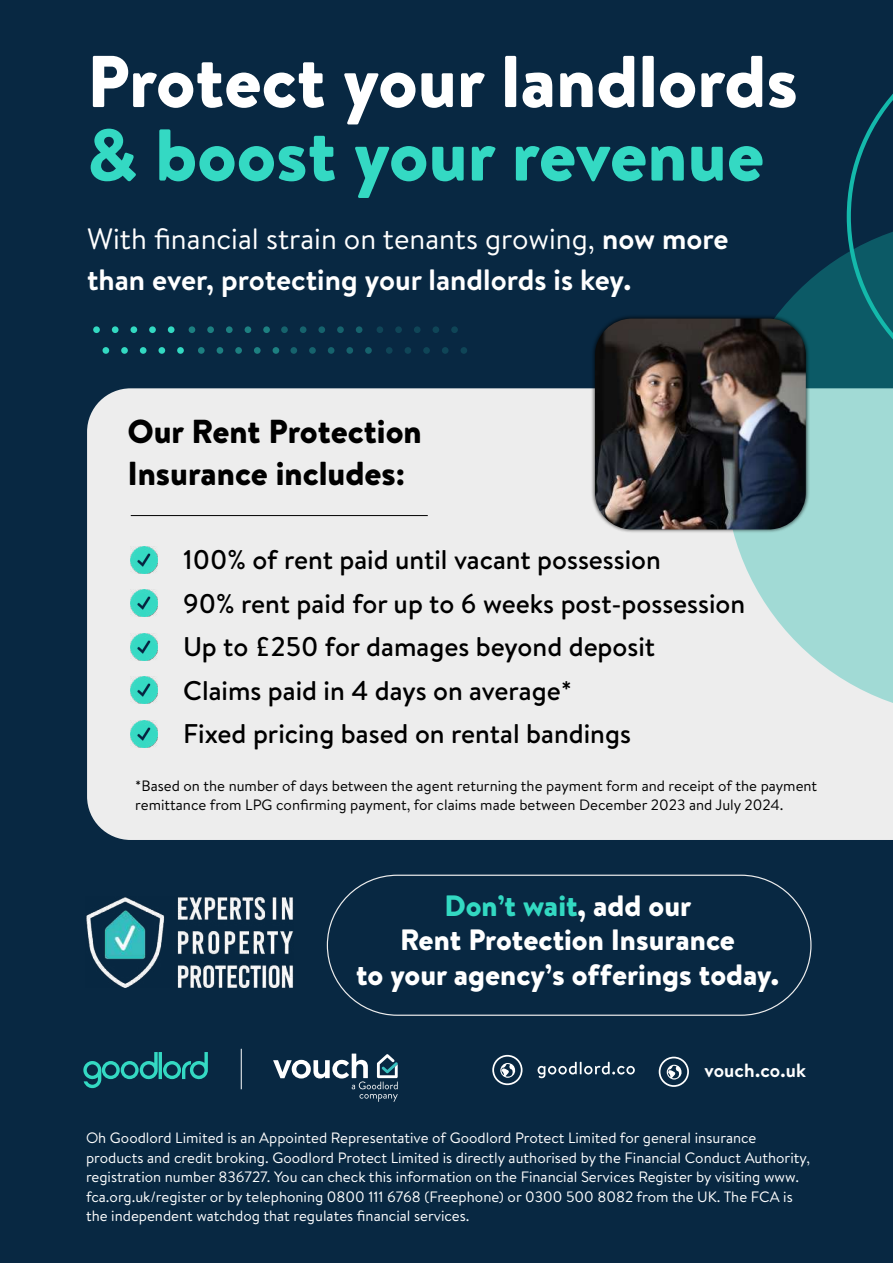
<style>
.page{position:relative;width:893px;height:1263px;background:#082842}
.page>*{position:absolute;margin:0;border:0;box-sizing:border-box;transform-origin:0 0}
.t1{font:900 73.2px "Brandon Text";color:#fff}
.t2{font:900 73.2px "Brandon Text";color:#34d9c3}
.t3{font:900 33.15px/42px "Brandon Text";color:#000}
.t4{font:700 29.4px/41.2px "Brandon Text";color:#fff}
.t5{font:900 29.4px/34.5px "Brandon Text";color:#fff;text-align:center}
.t6{font:500 27px/43.5px "Brandon Text";color:#000}
.t7{font:700 19.2px "Brandon Text";letter-spacing:.01em;color:#fff}
.t8{font:15px/19.5px "Brandon Text";color:#fff}
.t9{font:15px/19.5px "Brandon Text";color:#000}
.s1{font-weight:400}
.s2{color:#33d9c2}
</style>
<div class="page">
<div style="left:87px;top:388px;width:806px;height:452px;background:#ededed"></div>
<div style="left:327px;top:875px;width:484px;height:141px;border:1px solid #ededed;border-radius:70px"></div>
<svg style="left:725px;top:218px;width:168px;height:498px;background:#8ab5b7"></svg>
<svg style="left:847px;top:30px;width:46px;height:373px;background:#104a5b"></svg>
<div style="left:591px;top:314px;width:219px;height:220px;background:#000;opacity:.75"></div>
<img style="left:595px;top:319px;width:211px;height:210px">
<svg style="left:83px;top:1052px;width:125px;height:36px;background:#145966"></svg>
<hr style="left:241px;top:1049px;width:1px;height:40px;background:#fff">
<svg style="left:273px;top:1053px;width:125px;height:49px;background:#3a5469"></svg>
<svg style="left:500px;top:1063px;width:15px;height:15px"></svg>
<div style="left:492px;top:1055px;width:30px;height:30px;border:2px solid #fff;border-radius:50%"></div>
<svg style="left:538px;top:1062px;width:97px;height:16px;background:#425a6e"></svg>
<svg style="left:667px;top:1064px;width:15px;height:15px"></svg>
<div style="left:659px;top:1057px;width:30px;height:30px;border:2px solid #fff;border-radius:50%"></div>
<img style="left:131px;top:546px;width:27px;height:27px">
<img style="left:131px;top:590px;width:27px;height:27px">
<img style="left:131px;top:633px;width:27px;height:27px">
<img style="left:131px;top:677px;width:27px;height:27px">
<img style="left:131px;top:721px;width:27px;height:27px">
<hr style="left:131px;top:515px;width:297px;height:1px;background:#000">
<div style="left:93px;top:326px;width:7px;height:7px;background:#33d9c2;border-radius:50%"></div>
<div style="left:103px;top:347px;width:6px;height:7px;background:#33d9c2;border-radius:50%"></div>
<div style="left:112px;top:326px;width:7px;height:7px;background:#33d9c2;border-radius:50%"></div>
<div style="left:121px;top:347px;width:7px;height:7px;background:#33d9c2;border-radius:50%"></div>
<div style="left:131px;top:326px;width:6px;height:7px;background:#33d9c2;border-radius:50%"></div>
<div style="left:140px;top:347px;width:7px;height:7px;background:#33d9c2;border-radius:50%"></div>
<div style="left:149px;top:326px;width:7px;height:7px;background:#33d9c2;border-radius:50%"></div>
<div style="left:158px;top:347px;width:7px;height:7px;background:#33d9c2;border-radius:50%"></div>
<div style="left:168px;top:326px;width:7px;height:7px;background:#33d9c2;border-radius:50%"></div>
<div style="left:177px;top:347px;width:7px;height:7px;background:#33d9c2;border-radius:50%"></div>
<div style="left:189px;top:326px;width:6px;height:7px;background:#1d8081;border-radius:50%"></div>
<div style="left:198px;top:347px;width:7px;height:7px;background:#1d8081;border-radius:50%"></div>
<div style="left:207px;top:326px;width:7px;height:7px;background:#1d8081;border-radius:50%"></div>
<div style="left:217px;top:347px;width:6px;height:7px;background:#1d8081;border-radius:50%"></div>
<div style="left:226px;top:326px;width:7px;height:7px;background:#1d8081;border-radius:50%"></div>
<div style="left:235px;top:347px;width:7px;height:7px;background:#1d8081;border-radius:50%"></div>
<div style="left:245px;top:326px;width:6px;height:7px;background:#1d8081;border-radius:50%"></div>
<div style="left:254px;top:347px;width:7px;height:7px;background:#1d8081;border-radius:50%"></div>
<div style="left:263px;top:326px;width:7px;height:7px;background:#1d8081;border-radius:50%"></div>
<div style="left:273px;top:347px;width:6px;height:7px;background:#1d8081;border-radius:50%"></div>
<div style="left:281px;top:326px;width:7px;height:7px;background:#16636d;border-radius:50%"></div>
<div style="left:290px;top:347px;width:7px;height:7px;background:#16636d;border-radius:50%"></div>
<div style="left:300px;top:326px;width:6px;height:7px;background:#16636d;border-radius:50%"></div>
<div style="left:309px;top:347px;width:7px;height:7px;background:#16636d;border-radius:50%"></div>
<div style="left:318px;top:326px;width:7px;height:7px;background:#16636d;border-radius:50%"></div>
<div style="left:328px;top:347px;width:6px;height:7px;background:#16636d;border-radius:50%"></div>
<div style="left:337px;top:326px;width:7px;height:7px;background:#16636d;border-radius:50%"></div>
<div style="left:346px;top:347px;width:7px;height:7px;background:#16636d;border-radius:50%"></div>
<div style="left:356px;top:326px;width:6px;height:7px;background:#16636d;border-radius:50%"></div>
<div style="left:365px;top:347px;width:7px;height:7px;background:#16636d;border-radius:50%"></div>
<div style="left:377px;top:326px;width:6px;height:7px;background:#0f4557;border-radius:50%"></div>
<div style="left:386px;top:347px;width:7px;height:7px;background:#0f4557;border-radius:50%"></div>
<div style="left:395px;top:326px;width:7px;height:7px;background:#0f4557;border-radius:50%"></div>
<div style="left:405px;top:347px;width:6px;height:7px;background:#0f4557;border-radius:50%"></div>
<div style="left:414px;top:326px;width:7px;height:7px;background:#0f4557;border-radius:50%"></div>
<div style="left:423px;top:347px;width:7px;height:7px;background:#0f4557;border-radius:50%"></div>
<div style="left:433px;top:326px;width:6px;height:7px;background:#0f4557;border-radius:50%"></div>
<div style="left:442px;top:347px;width:7px;height:7px;background:#0f4557;border-radius:50%"></div>
<div style="left:451px;top:326px;width:7px;height:7px;background:#0f4557;border-radius:50%"></div>
<div style="left:461px;top:347px;width:6px;height:7px;background:#0f4557;border-radius:50%"></div>
<img style="left:86px;top:896px;width:207px;height:91px">
<h1 class="t1" style="left:87px;top:30px;width:712px">Protect your landlords</h1>
<h1 class="t2" style="left:87px;top:103px;width:679px">&amp; boost your revenue</h1>
<h3 class="t4" style="left:87px;top:217px;width:643px"><span class="s1">With financial strain on tenants growing,</span> now more than ever, protecting your landlords is key.</h3>
<h2 class="t3" style="left:128px;top:409px;width:296px">Our Rent Protection<br>Insurance includes:</h2>
<h3 class="t6" style="left:183px;top:538px;width:564px">100% of rent paid until vacant possession<br>90% rent paid for up to 6 weeks post-possession Up to £250 for damages beyond deposit<br>Claims paid in 4 days on average*<br>Fixed pricing based on rental bandings</h3>
<p class="t9" style="left:135px;top:775px;width:683px">*Based on the number of days between the agent returning the payment form and receipt of the payment remittance from LPG confirming payment, for claims made between December 2023 and July 2024.</p>
<h3 class="t5" style="left:356px;top:887px;width:424px"><span class="s2">Don’t wait</span>, add our<br>Rent Protection Insurance<br>to your agency’s offerings today.</h3>
<p class="t7" style="left:704px;top:1056px;width:103px">vouch.co.uk</p>
<p class="t8" style="left:86px;top:1128px;width:726px">Oh Goodlord Limited is an Appointed Representative of Goodlord Protect Limited for general insurance products and credit broking. Goodlord Protect Limited is directly authorised by the Financial Conduct Authority, registration number 836727. You can check this information on the Financial Services Register by visiting www. fca.org.uk/register or by telephoning 0800 111 6768 (Freephone) or 0300 500 8082 from the UK. The FCA is the independent watchdog that regulates financial services.</p>
</div>
